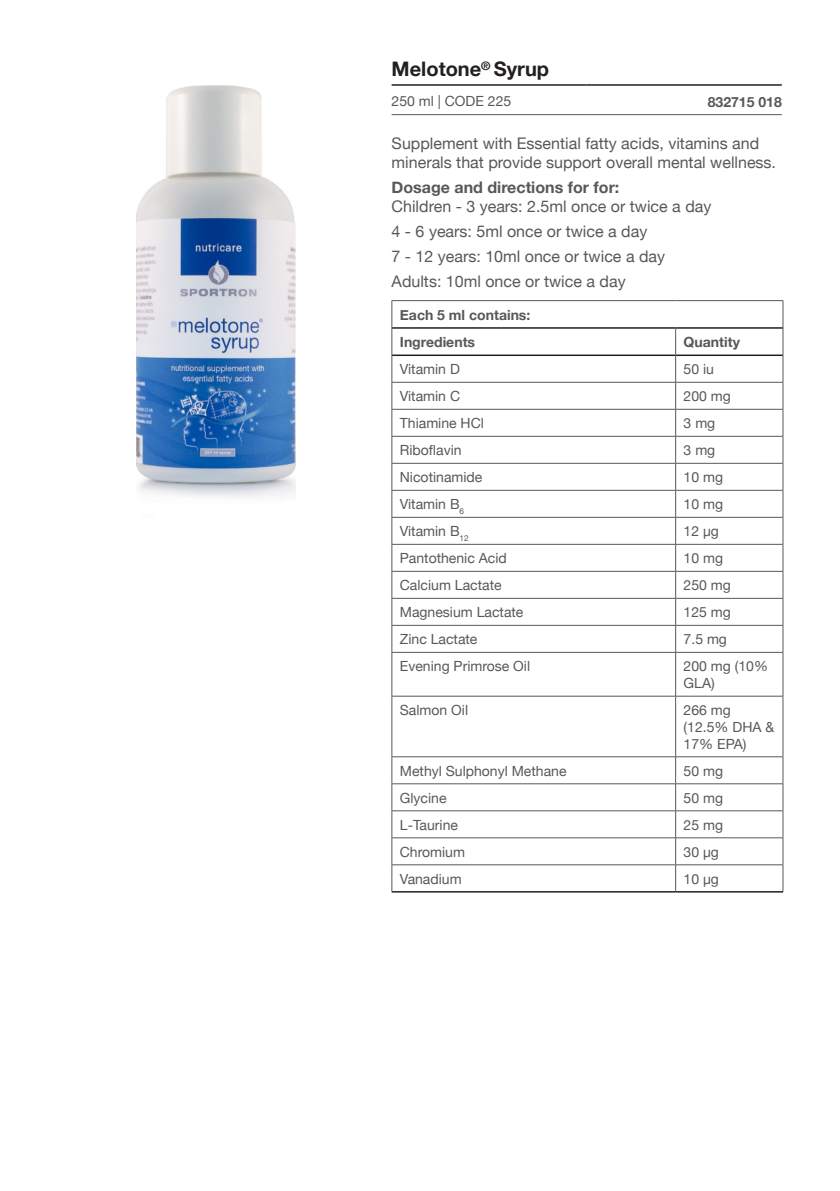
<style>
.page{position:relative;width:840px;height:1191px;background:#fff}
.page>*{position:absolute;margin:0;border:0;box-sizing:border-box;transform-origin:0 0}
.t1{font:700 20px "Helvetica Neue";color:#231f20}
.t2{font:16px/19.2px "Helvetica Neue";color:#57585a}
.t3{font:700 16px "Helvetica Neue";color:#57585a}
.t4{font:14px/16.8px "Helvetica Neue";color:#57585a}
.t5{font:700 14px "Helvetica Neue";color:#57585a}
</style>
<div class="page">
<hr style="left:391px;top:114px;width:195px;height:1px;background:#57585a">
<hr style="left:586px;top:114px;width:195px;height:1px;background:#57585a">
<hr style="left:391px;top:84px;width:195px;height:2px;background:#231f20">
<hr style="left:586px;top:84px;width:195px;height:2px;background:#231f20">
<svg style="left:392px;top:301px;width:390px;height:590px"></svg>
<hr style="left:391px;top:300px;width:284px;height:1px;background:#57585a">
<hr style="left:675px;top:300px;width:107px;height:1px;background:#57585a">
<svg style="left:391px;top:301px;width:1px;height:351px"></svg>
<svg style="left:782px;top:301px;width:1px;height:351px"></svg>
<hr style="left:391px;top:652px;width:1px;height:44px;background:#57585a">
<hr style="left:782px;top:652px;width:1px;height:44px;background:#57585a">
<hr style="left:391px;top:696px;width:1px;height:60px;background:#57585a">
<hr style="left:782px;top:696px;width:1px;height:60px;background:#57585a">
<svg style="left:391px;top:757px;width:1px;height:134px"></svg>
<svg style="left:782px;top:757px;width:1px;height:134px"></svg>
<hr style="left:392px;top:327px;width:283px;height:2px;background:#231f20">
<hr style="left:675px;top:327px;width:107px;height:2px;background:#231f20">
<hr style="left:392px;top:354px;width:283px;height:2px;background:#231f20">
<hr style="left:675px;top:354px;width:107px;height:2px;background:#231f20">
<hr style="left:391px;top:891px;width:284px;height:1px;background:#231f20">
<hr style="left:675px;top:891px;width:107px;height:1px;background:#231f20">
<hr style="left:391px;top:382px;width:284px;height:1px;background:#57585a">
<hr style="left:675px;top:382px;width:107px;height:1px;background:#57585a">
<hr style="left:391px;top:409px;width:284px;height:1px;background:#57585a">
<hr style="left:675px;top:409px;width:107px;height:1px;background:#57585a">
<hr style="left:391px;top:436px;width:284px;height:1px;background:#57585a">
<hr style="left:675px;top:436px;width:107px;height:1px;background:#57585a">
<hr style="left:391px;top:463px;width:284px;height:1px;background:#57585a">
<hr style="left:675px;top:463px;width:107px;height:1px;background:#57585a">
<hr style="left:391px;top:490px;width:284px;height:1px;background:#57585a">
<hr style="left:675px;top:490px;width:107px;height:1px;background:#57585a">
<hr style="left:391px;top:517px;width:284px;height:1px;background:#57585a">
<hr style="left:675px;top:517px;width:107px;height:1px;background:#57585a">
<hr style="left:391px;top:544px;width:284px;height:1px;background:#57585a">
<hr style="left:675px;top:544px;width:107px;height:1px;background:#57585a">
<hr style="left:391px;top:571px;width:284px;height:1px;background:#57585a">
<hr style="left:675px;top:571px;width:107px;height:1px;background:#57585a">
<hr style="left:391px;top:598px;width:284px;height:1px;background:#57585a">
<hr style="left:675px;top:598px;width:107px;height:1px;background:#57585a">
<hr style="left:391px;top:625px;width:284px;height:1px;background:#57585a">
<hr style="left:675px;top:625px;width:107px;height:1px;background:#57585a">
<svg style="left:675px;top:329px;width:1px;height:323px"></svg>
<hr style="left:391px;top:652px;width:284px;height:1px;background:#57585a">
<hr style="left:675px;top:652px;width:107px;height:1px;background:#57585a">
<hr style="left:675px;top:652px;width:1px;height:44px;background:#57585a">
<hr style="left:391px;top:696px;width:284px;height:1px;background:#57585a">
<hr style="left:675px;top:696px;width:107px;height:1px;background:#57585a">
<hr style="left:675px;top:696px;width:1px;height:60px;background:#57585a">
<hr style="left:391px;top:756px;width:284px;height:1px;background:#57585a">
<hr style="left:675px;top:756px;width:107px;height:1px;background:#57585a">
<hr style="left:391px;top:783px;width:284px;height:1px;background:#57585a">
<hr style="left:675px;top:783px;width:107px;height:1px;background:#57585a">
<hr style="left:391px;top:810px;width:284px;height:1px;background:#57585a">
<hr style="left:675px;top:810px;width:107px;height:1px;background:#57585a">
<hr style="left:391px;top:837px;width:284px;height:1px;background:#57585a">
<hr style="left:675px;top:837px;width:107px;height:1px;background:#57585a">
<hr style="left:391px;top:864px;width:284px;height:1px;background:#57585a">
<hr style="left:675px;top:864px;width:107px;height:1px;background:#57585a">
<svg style="left:675px;top:757px;width:1px;height:134px"></svg>
<img style="left:136px;top:85px;width:159px;height:413px">
<p class="t1" style="left:391px;top:53px;width:159px">Melotone<sup>®</sup> Syrup</p>
<p class="t4" style="left:391px;top:94px;width:121px">250 ml | CODE 225</p>
<p class="t5" style="left:707px;top:91px;width:75px">832715 018</p>
<p class="t2" style="left:391px;top:134px;width:386px">Supplement with Essential fatty acids, vitamins and minerals that provide support overall mental wellness.</p>
<p class="t3" style="left:391px;top:175px;width:229px">Dosage and directions for for:</p>
<p class="t2" style="left:391px;top:198px;width:321px">Children - 3 years: 2.5ml once or twice a day</p>
<p class="t2" style="left:391px;top:222px;width:257px">4 - 6 years: 5ml once or twice a day</p>
<p class="t2" style="left:391px;top:247px;width:275px">7 - 12 years: 10ml once or twice a day</p>
<p class="t2" style="left:391px;top:272px;width:235px">Adults: 10ml once or twice a day</p>
<p class="t5" style="left:399px;top:304px;width:132px">Each 5 ml contains:</p>
<p class="t5" style="left:399px;top:331px;width:77px">Ingredients</p>
<p class="t5" style="left:683px;top:331px;width:58px">Quantity</p>
<p class="t4" style="left:399px;top:362px;width:61px">Vitamin D</p>
<p class="t4" style="left:683px;top:362px;width:32px">50 iu</p>
<p class="t4" style="left:399px;top:389px;width:62px">Vitamin C</p>
<p class="t4" style="left:683px;top:389px;width:49px">200 mg</p>
<p class="t4" style="left:399px;top:416px;width:86px">Thiamine HCl</p>
<p class="t4" style="left:683px;top:416px;width:33px">3 mg</p>
<p class="t4" style="left:399px;top:443px;width:63px">Riboflavin</p>
<p class="t4" style="left:683px;top:443px;width:33px">3 mg</p>
<p class="t4" style="left:399px;top:470px;width:84px">Nicotinamide</p>
<p class="t4" style="left:683px;top:470px;width:41px">10 mg</p>
<p class="t4" style="left:399px;top:497px;width:66px">Vitamin B<sub>6</sub></p>
<p class="t4" style="left:683px;top:497px;width:41px">10 mg</p>
<p class="t4" style="left:399px;top:524px;width:70px">Vitamin B<sub>12</sub></p>
<p class="t4" style="left:683px;top:524px;width:37px">12 µg</p>
<p class="t4" style="left:399px;top:551px;width:108px">Pantothenic Acid</p>
<p class="t4" style="left:683px;top:551px;width:41px">10 mg</p>
<p class="t4" style="left:399px;top:578px;width:103px">Calcium Lactate</p>
<p class="t4" style="left:683px;top:578px;width:49px">250 mg</p>
<p class="t4" style="left:399px;top:605px;width:125px">Magnesium Lactate</p>
<p class="t4" style="left:683px;top:605px;width:49px">125 mg</p>
<p class="t4" style="left:399px;top:632px;width:79px">Zinc Lactate</p>
<p class="t4" style="left:683px;top:632px;width:45px">7.5 mg</p>
<p class="t4" style="left:399px;top:659px;width:132px">Evening Primrose Oil</p>
<p class="t4" style="left:683px;top:659px;width:86px">200 mg (10%<br>GLA)</p>
<p class="t4" style="left:399px;top:702px;width:70px">Salmon Oil</p>
<p class="t4" style="left:683px;top:702px;width:92px">266 mg (12.5% DHA &amp;<br>17% EPA)</p>
<p class="t4" style="left:399px;top:763px;width:168px">Methyl Sulphonyl Methane</p>
<p class="t4" style="left:683px;top:763px;width:41px">50 mg</p>
<p class="t4" style="left:399px;top:790px;width:48px">Glycine</p>
<p class="t4" style="left:683px;top:790px;width:41px">50 mg</p>
<p class="t4" style="left:399px;top:817px;width:60px">L-Taurine</p>
<p class="t4" style="left:683px;top:817px;width:41px">25 mg</p>
<p class="t4" style="left:399px;top:844px;width:67px">Chromium</p>
<p class="t4" style="left:683px;top:844px;width:37px">30 µg</p>
<p class="t4" style="left:399px;top:871px;width:63px">Vanadium</p>
<p class="t4" style="left:683px;top:871px;width:37px">10 µg</p>
</div>
